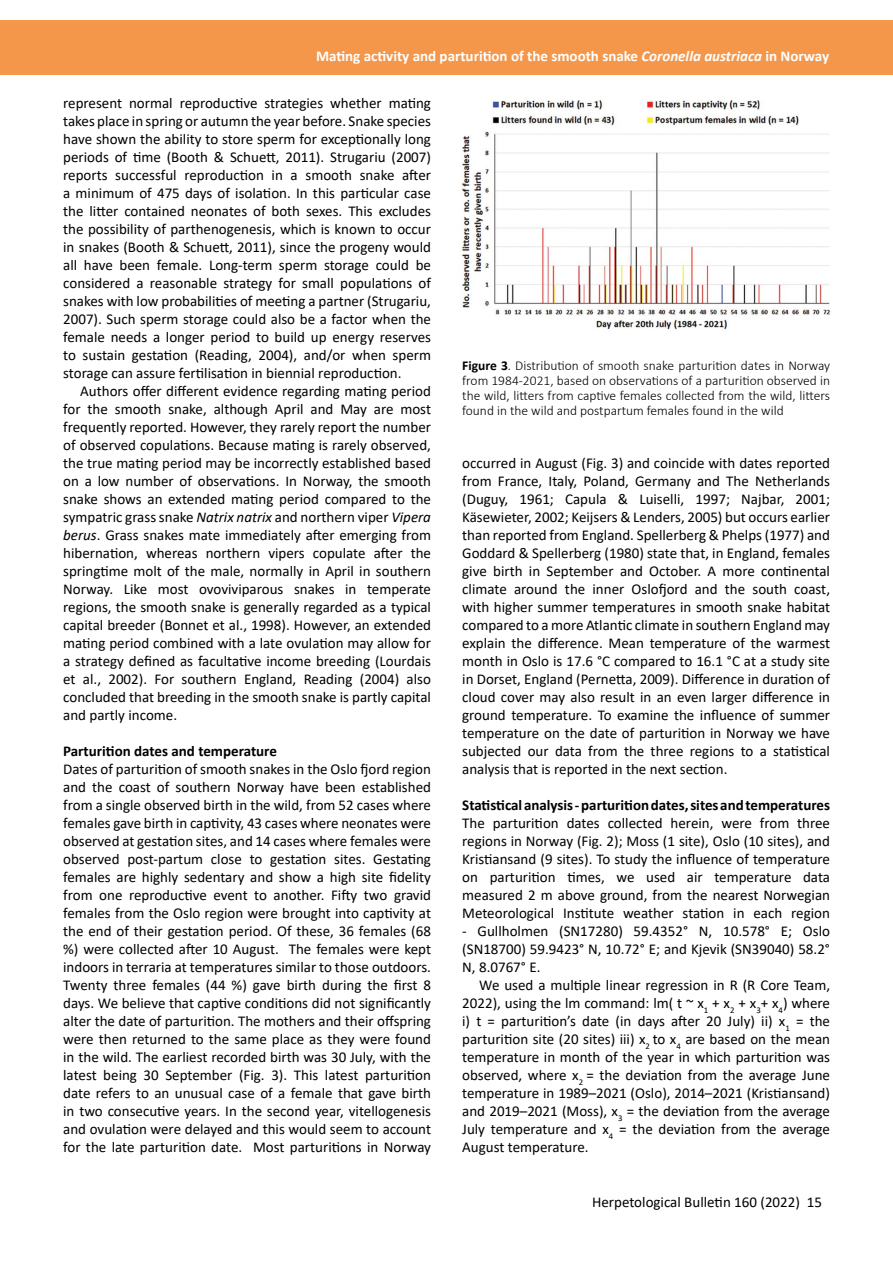
<style>
.page{position:relative;width:893px;height:1263px;background:#fff}
.page>*{position:absolute;margin:0;border:0;box-sizing:border-box;transform-origin:0 0}
.t1{font:15px/18px "Calibri";color:#000;text-align:justify}
.t2{font:700 15px "Calibri";color:#000}
.t3{font:700 15px "Calibri";color:#fff}
.t4{font:300 13.5px/15px "Calibri";color:#000;text-align:justify}
.s1{font-style:italic}
.s2{font-weight:700}
</style>
<div class="page">
<div style="left:0;top:21px;width:893px;height:54px;background:#f4974b"></div>
<img style="left:461px;top:100px;width:369px;height:230px">
<p class="t3" style="left:316px;top:46px;width:514px">Mating activity and parturition of the smooth snake <span class="s1">Coronella austriaca</span> in Norway</p>
<p class="t1" style="left:63px;top:94px;width:369px">represent normal reproductive strategies whether mating takes place in spring or autumn the year before. Snake species have shown the ability to store sperm for exceptionally long periods of time (Booth &amp; Schuett, 2011). Strugariu (2007) reports successful reproduction in a smooth snake after a minimum of 475 days of isolation. In this particular case the litter contained neonates of both sexes. This excludes the possibility of parthenogenesis, which is known to occur in snakes (Booth &amp; Schuett, 2011), since the progeny would all have been female. Long-term sperm storage could be considered a reasonable strategy for small populations of snakes with low probabilities of meeting a partner (Strugariu, 2007). Such sperm storage could also be a factor when the female needs a longer period to build up energy reserves to sustain gestation (Reading, 2004), and/or when sperm storage can assure fertilisation in biennial reproduction.</p>
<p class="t1" style="left:63px;top:382px;width:369px;text-indent:17px">Authors offer different evidence regarding mating period for the smooth snake, although April and May are most frequently reported. However, they rarely report the number of observed copulations. Because mating is rarely observed, the true mating period may be incorrectly established based on a low number of observations. In Norway, the smooth snake shows an extended mating period compared to the sympatric grass snake <span class="s1">Natrix natrix</span> and northern viper <span class="s1">Vipera berus</span>. Grass snakes mate immediately after emerging from hibernation, whereas northern vipers copulate after the springtime molt of the male, normally in April in southern Norway. Like most ovoviviparous snakes in temperate regions, the smooth snake is generally regarded as a typical capital breeder (Bonnet et al., 1998). However, an extended mating period combined with a late ovulation may allow for a strategy defined as facultative income breeding (Lourdais et al., 2002). For southern England, Reading (2004) also concluded that breeding in the smooth snake is partly capital and partly income.</p>
<p class="t2" style="left:63px;top:740px;width:215px">Parturition dates and temperature</p>
<p class="t1" style="left:63px;top:760px;width:369px">Dates of parturition of smooth snakes in the Oslo fjord region and the coast of southern Norway have been established from a single observed birth in the wild, from 52 cases where females gave birth in captivity, 43 cases where neonates were observed at gestation sites, and 14 cases where females were observed post-partum close to gestation sites. Gestating females are highly sedentary and show a high site fidelity from one reproductive event to another. Fifty two gravid females from the Oslo region were brought into captivity at the end of their gestation period. Of these, 36 females (68 %) were collected after 10 August. The females were kept indoors in terraria at temperatures similar to those outdoors.<br>Twenty three females (44 %) gave birth during the first 8 days. We believe that captive conditions did not significantly alter the date of parturition. The mothers and their offspring were then returned to the same place as they were found in the wild. The earliest recorded birth was 30 July, with the latest being 30 September (Fig. 3). This latest parturition date refers to an unusual case of a female that gave birth in two consecutive years. In the second year, vitellogenesis and ovulation were delayed and this would seem to account for the late parturition date. Most parturitions in Norway</p>
<p class="t4" style="left:462px;top:358px;width:369px"><span class="s2">Figure 3</span>. Distribution of smooth snake parturition dates in Norway from 1984-2021, based on observations of a parturition observed in the wild, litters from captive females collected from the wild, litters found in the wild and postpartum females found in the wild</p>
<p class="t1" style="left:462px;top:454px;width:369px">occurred in August (Fig. 3) and coincide with dates reported from France, Italy, Poland, Germany and The Netherlands (Duguy, 1961; Capula &amp; Luiselli, 1997; Najbar, 2001; Käsewieter, 2002; Keijsers &amp; Lenders, 2005) but occurs earlier than reported from England. Spellerberg &amp; Phelps (1977) and Goddard &amp; Spellerberg (1980) state that, in England, females give birth in September and October. A more continental climate around the inner Oslofjord and the south coast, with higher summer temperatures in smooth snake habitat compared to a more Atlantic climate in southern England may explain the difference. Mean temperature of the warmest month in Oslo is 17.6 °C compared to 16.1 °C at a study site in Dorset, England (Pernetta, 2009). Difference in duration of cloud cover may also result in an even larger difference in ground temperature. To examine the influence of summer temperature on the date of parturition in Norway we have subjected our data from the three regions to a statistical analysis that is reported in the next section.</p>
<p class="t2" style="left:462px;top:794px;width:369px">Statistical analysis - parturition dates, sites and temperatures</p>
<p class="t1" style="left:462px;top:814px;width:369px">The parturition dates collected herein, were from three regions in Norway (Fig. 2); Moss (1 site), Oslo (10 sites), and Kristiansand (9 sites). To study the influence of temperature on parturition times, we used air temperature data measured 2 m above ground, from the nearest Norwegian Meteorological Institute weather station in each region</p>
<p class="t1" style="left:462px;top:922px;width:369px">- Gullholmen (SN17280) 59.4352° N, 10.578° E; Oslo (SN18700) 59.9423° N, 10.72° E; and Kjevik (SN39040) 58.2° N, 8.0767° E.</p>
<p class="t1" style="left:462px;top:976px;width:369px;text-indent:17px">We used a multiple linear regression in R (R Core Team, 2022), using the lm command: lm( t ~ x<sub>1</sub> + x<sub>2</sub> + x<sub>3</sub>+ x<sub>4</sub>) where i) t = parturition’s date (in days after 20 July) ii) x<sub>1</sub> = the parturition site (20 sites) iii) x<sub>2</sub> to x<sub>4</sub> are based on the mean temperature in month of the year in which parturition was observed, where x<sub>2</sub> = the deviation from the average June temperature in 1989–2021 (Oslo), 2014–2021 (Kristiansand) and 2019–2021 (Moss), x<sub>3</sub> = the deviation from the average July temperature and x<sub>4</sub> = the deviation from the average August temperature.</p>
<p class="t1" style="left:592px;top:1192px;width:231px">Herpetological Bulletin 160 (2022) 15</p>
</div>
